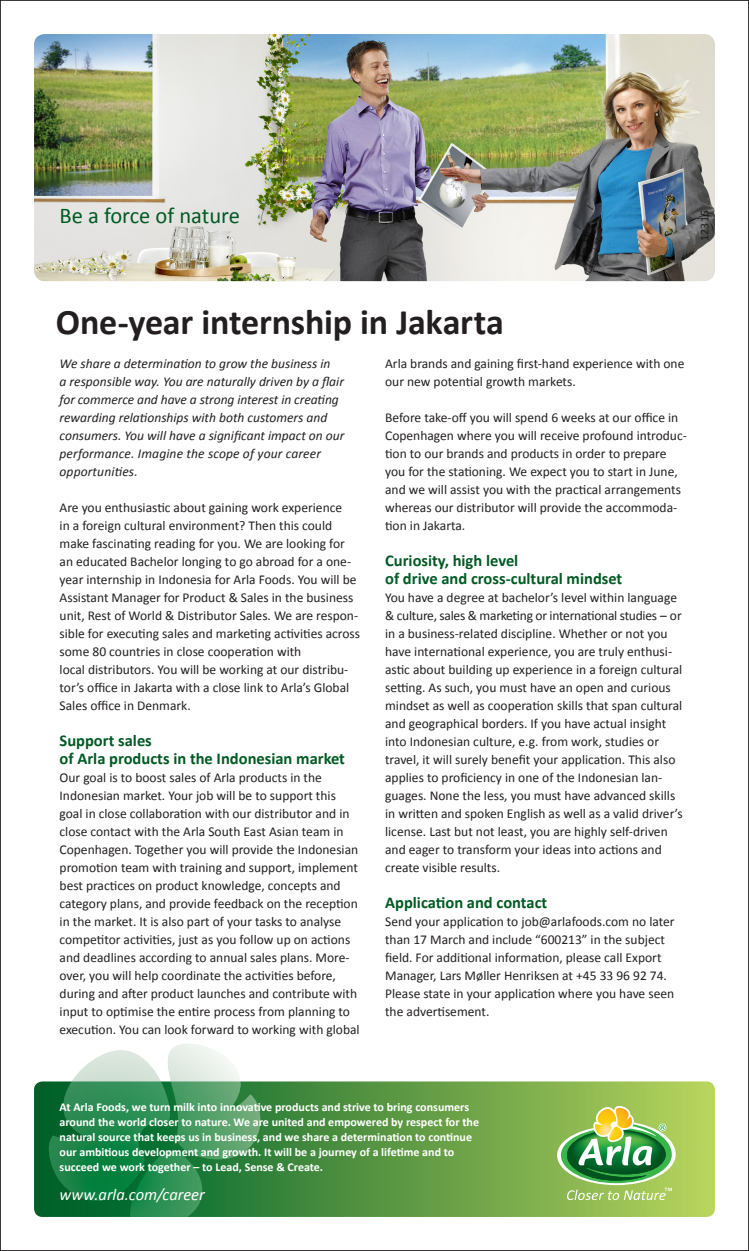
<style>
.page{position:relative;width:749px;height:1251px;background:#fff}
.page>*{position:absolute;margin:0;border:0;box-sizing:border-box;transform-origin:0 0}
.t1{font:700 36px "Calibri";letter-spacing:-.005em;color:#231f20}
.t2{font:22.5px "Calibri";color:#005a23}
.t3{font:700 16.5px/18px "Calibri";color:#005a23}
.t4{font:italic 16.5px "Calibri";color:#fff}
.t5{font:13.5px/18px "Calibri";color:#231f20}
.t6{font:italic 13.5px/18px "Calibri";color:#231f20}
.t7{font:700 12px/15px "Calibri";color:#fff}
.t8{font:12px "Calibri";color:#231f20}
</style>
<div class="page">
<svg style="left:34px;top:1081px;width:680px;height:135px;background:#69a148"></svg>
<svg style="left:557px;top:1105px;width:118px;height:94px;background:#87b866"></svg>
<svg style="left:47px;top:1044px;width:215px;height:173px;background:#529e6e"></svg>
<img style="left:34px;top:34px;width:680px;height:247px">
<h2 class="t2" style="left:60px;top:201px;width:182px">Be a force of nature</h2>
<p class="t8" style="left:696px;top:241px;width:32px;rotate:-90deg">12315</p>
<h1 class="t1" style="left:56px;top:299px;width:449px">One-year internship in Jakarta</h1>
<p class="t6" style="left:60px;top:353px;width:286px">We share a determination to grow the business in<br>a responsible way. You are naturally driven by a flair for commerce and have a strong interest in creating rewarding relationships with both customers and consumers. You will have a significant impact on our performance. Imagine the scope of your career opportunities.</p>
<p class="t5" style="left:60px;top:497px;width:302px">Are you enthusiastic about gaining work experience<br>in a foreign cultural environment? Then this could make fascinating reading for you. We are looking for an educated Bachelor longing to go abroad for a one&shy;year internship in Indonesia for Arla Foods. You will be Assistant Manager for Product &amp; Sales in the business unit, Rest of World &amp; Distributor Sales. We are respon&shy;sible for executing sales and marketing activities across some 80 countries in close cooperation with<br>local distributors. You will be working at our distribu&shy;tor’s office in Jakarta with a close link to Arla’s Global Sales office in Denmark.</p>
<p class="t3" style="left:60px;top:730px;width:287px">Support sales<br>of Arla products in the Indonesian market</p>
<p class="t5" style="left:60px;top:767px;width:301px">Our goal is to boost sales of Arla products in the Indonesian market. Your job will be to support this goal in close collaboration with our distributor and in close contact with the Arla South East Asian team in Copenhagen. Together you will provide the Indonesian promotion team with training and support, implement best practices on product knowledge, concepts and category plans, and provide feedback on the reception in the market. It is also part of your tasks to analyse competitor activities, just as you follow up on actions and deadlines according to annual sales plans. More&shy;over, you will help coordinate the activities before, during and after product launches and contribute with input to optimise the entire process from planning to execution. You can look forward to working with global</p>
<p class="t5" style="left:385px;top:353px;width:301px">Arla brands and gaining first-hand experience with one our new potential growth markets.</p>
<p class="t5" style="left:385px;top:407px;width:303px">Before take-off you will spend 6 weeks at our office in Copenhagen where you will receive profound introduc&shy;tion to our brands and products in order to prepare you for the stationing. We expect you to start in June, and we will assist you with the practical arrangements whereas our distributor will provide the accommoda&shy;tion in Jakarta.</p>
<p class="t3" style="left:385px;top:550px;width:239px">Curiosity, high level<br>of drive and cross-cultural mindset</p>
<p class="t5" style="left:385px;top:587px;width:299px">You have a degree at bachelor’s level within language &amp; culture, sales &amp; marketing or international studies – or in a business-related discipline. Whether or not you have international experience, you are truly enthusi&shy;astic about building up experience in a foreign cultural setting. As such, you must have an open and curious mindset as well as cooperation skills that span cultural and geographical borders. If you have actual insight into Indonesian culture, e.g. from work, studies or travel, it will surely benefit your application. This also applies to proficiency in one of the Indonesian lan&shy;guages. None the less, you must have advanced skills in written and spoken English as well as a valid driver’s license. Last but not least, you are highly self-driven and eager to transform your ideas into actions and create visible results.</p>
<p class="t3" style="left:385px;top:892px;width:164px">Application and contact</p>
<p class="t5" style="left:385px;top:911px;width:291px">Send your application to job@arlafoods.com no later than 17 March and include “600213” in the subject field. For additional information, please call Export Manager, Lars Møller Henriksen at +45 33 96 92 74.<br>Please state in your application where you have seen the advertisement.</p>
<p class="t7" style="left:60px;top:1098px;width:421px">At Arla Foods, we turn milk into innovative products and strive to bring consumers around the world closer to nature. We are united and empowered by respect for the natural source that keeps us in business, and we share a determination to continue our ambitious development and growth. It will be a journey of a lifetime and to succeed we work together – to Lead, Sense &amp; Create.</p>
<p class="t4" style="left:60px;top:1183px;width:147px">www.arla.com/career</p>
</div>
